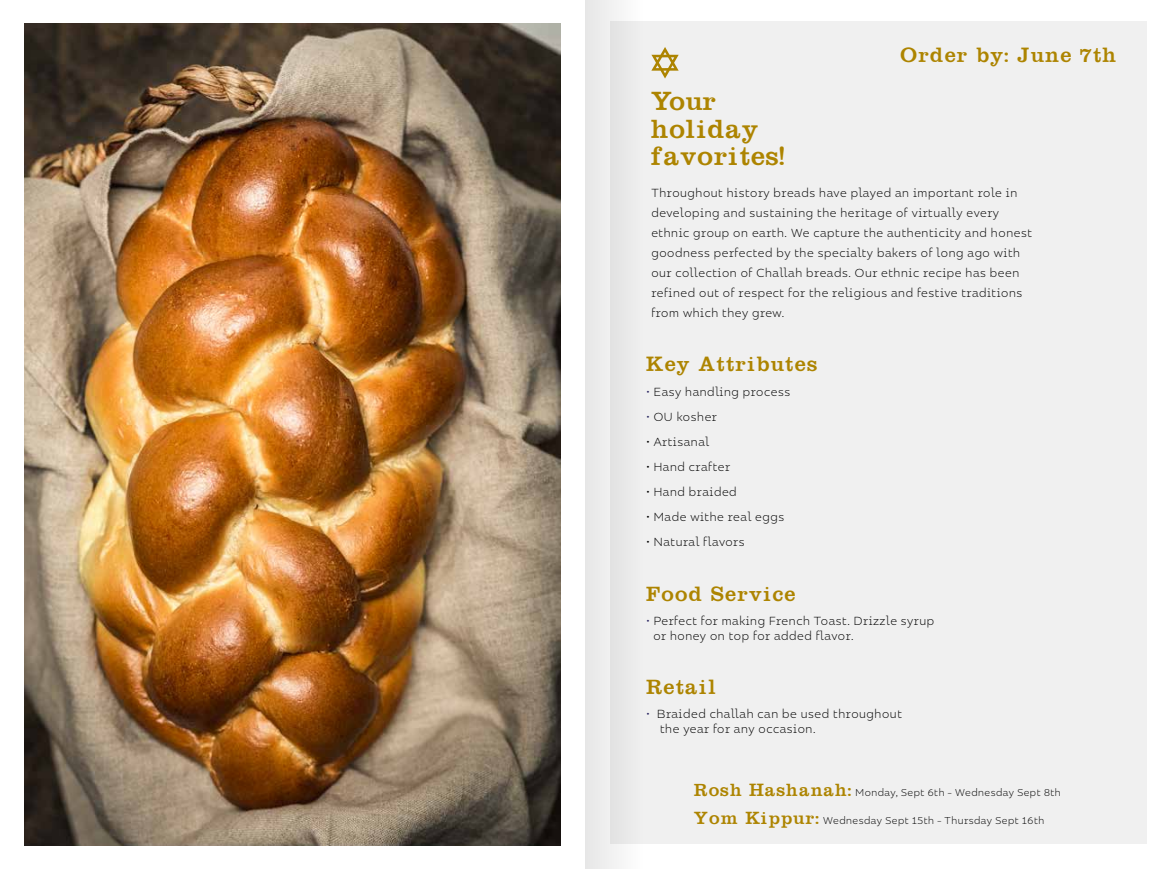
<style>
.page{position:relative;width:1170px;height:869px;background:#fff}
.page>*{position:absolute;margin:0;border:0;box-sizing:border-box;transform-origin:0 0}
.t1{font:700 23.75px/27.5px "Clarendon";letter-spacing:.03em;color:#ad8400}
.t2{font:700 18.75px "Clarendon";letter-spacing:.06em;color:#ad8400}
.t3{font:300 12px/20px "Bilbao";letter-spacing:.05em;color:#000}
.t4{font:300 10.25px "Bilbao";letter-spacing:.05em;color:#000}
.s1{color:#292461}
.s2{color:#292960}
.s3{font-family:"Clarendon";font-weight:700;font-size:16px;color:#ad8400}
</style>
<div class="page">
<div style="left:610px;top:21px;width:536px;height:822px;background:#f0f0f0"></div>
<div style="left:585px;top:0;width:59px;height:868px;background:#eaeaea"></div>
<svg style="left:651px;top:47px;width:27px;height:31px"></svg>
<img style="left:24px;top:23px;width:536px;height:822px">
<h1 class="t1" style="left:651px;top:88px;width:135px">Your holiday favorites!</h1>
<h2 class="t2" style="left:900px;top:44px;width:217px">Order by: June 7th</h2>
<p class="t3" style="left:651px;top:183px;width:382px">Throughout history breads have played an important role in developing and sustaining the heritage of virtually every ethnic group on earth. We capture the authenticity and honest goodness perfected by the specialty bakers of long ago with our collection of Challah breads. Our ethnic recipe has been refined out of respect for the religious and festive traditions from which they grew.</p>
<h2 class="t2" style="left:646px;top:353px;width:172px">Key Attributes</h2>
<p class="t3" style="left:646px;top:382px;width:145px"><span class="s1">•</span> Easy handling process</p>
<p class="t3" style="left:646px;top:407px;width:72px"><span class="s2">•</span> OU kosher</p>
<p class="t3" style="left:646px;top:432px;width:64px">• Artisanal</p>
<p class="t3" style="left:646px;top:457px;width:85px">• Hand crafter</p>
<p class="t3" style="left:646px;top:481px;width:92px">• Hand braided</p>
<p class="t3" style="left:646px;top:506px;width:139px">• Made withe real eggs</p>
<p class="t3" style="left:646px;top:531px;width:99px">• Natural flavors</p>
<h2 class="t2" style="left:646px;top:583px;width:151px">Food Service</h2>
<p class="t3" style="left:653px;top:613px;width:282px;line-height:15px;text-indent:-7px"><span class="s1">•</span> Perfect for making French Toast. Drizzle syrup or honey on top for added flavor.</p>
<h2 class="t2" style="left:646px;top:676px;width:71px">Retail</h2>
<p class="t3" style="left:660px;top:706px;width:243px;line-height:15px;text-indent:-13px"><span class="s1">•</span> Braided challah can be used throughout the year for any occasion.</p>
<p class="t4" style="left:694px;top:785px;width:368px"><span class="s3">Rosh Hashanah:</span> Monday, Sept 6th - Wednesday Sept 8th</p>
<p class="t4" style="left:694px;top:812px;width:351px"><span class="s3">Yom Kippur:</span> Wednesday Sept 15th - Thursday Sept 16th</p>
</div>
